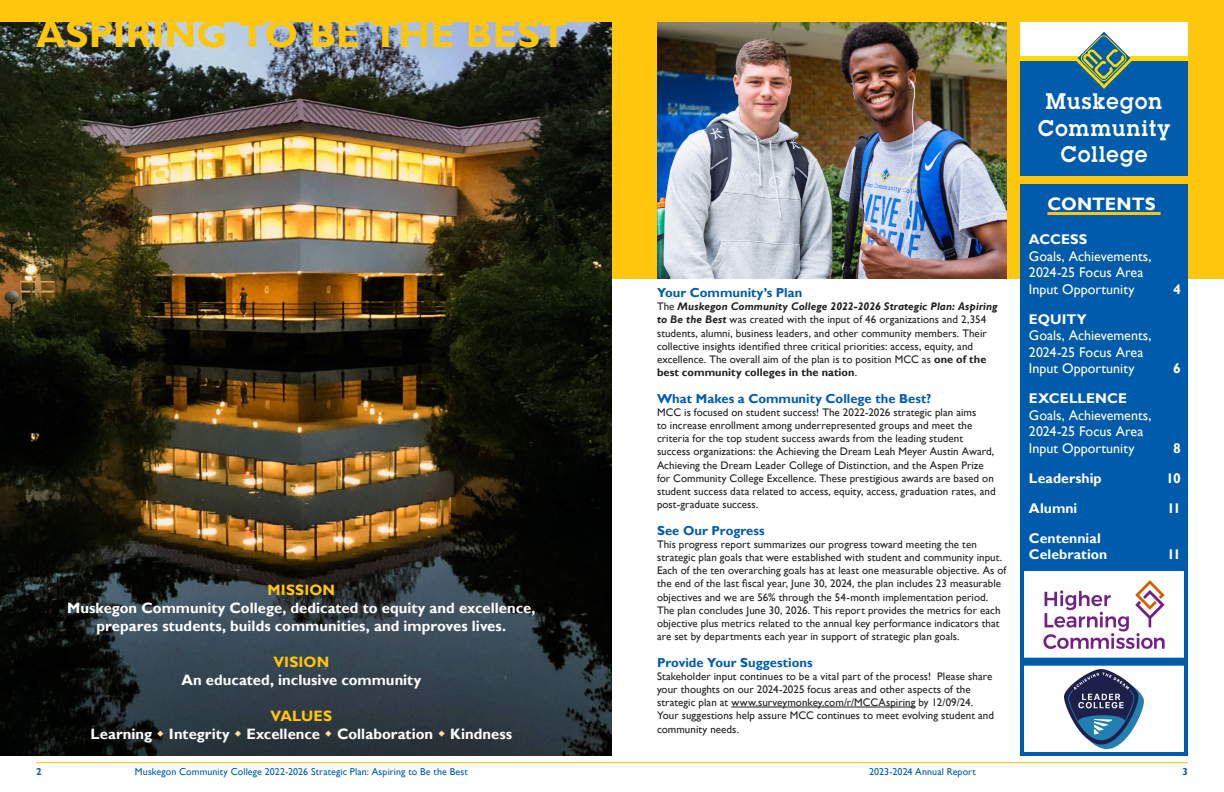
<style>
.page{position:relative;width:1224px;height:792px;background:#fff}
.page>*{position:absolute;margin:0;border:0;box-sizing:border-box;transform-origin:0 0}
.t1{font:700 38px "Gill Sans";color:#fec60d}
.t2{font:600 22.1px/26.5px "Lubalin Graph Std";letter-spacing:.065em;color:#fff;text-align:center;scale:.95 1}
.t3{font:700 18px "Gill Sans";letter-spacing:-.005em;color:#fff}
.t4{font:700 15px/18px "Gill Sans";color:#fff;text-align:center}
.t5{font:700 15px "Gill Sans";letter-spacing:.01em;color:#fec60d}
.t6{font:14px/16.5px "Gill Sans";color:#fff}
.t7{font:700 14px/16.5px "Gill Sans";color:#fff}
.t8{font:700 13px "Gill Sans";color:#005baa}
.t9{font:11px/13.2px "Gill Sans";letter-spacing:.005em;color:#231f20}
.t10{font:10px "Gill Sans";letter-spacing:.01em;color:#005baa}
.t11{font:700 10px "Gill Sans";color:#005baa}
.s1{font-weight:700;font-style:italic}
.s2{font-weight:700}
</style>
<div class="page">
<hr style="left:36px;top:762px;width:1152px;height:1px;background:#ffc500">
<div style="left:0;top:0;width:1224px;height:279px;background:#fec60d"></div>
<img style="left:657px;top:22px;width:349px;height:257px">
<div style="left:1020px;top:184px;width:168px;height:572px;background:#005baa"></div>
<img style="left:0;top:22px;width:612px;height:734px">
<hr style="left:1047px;top:212px;width:114px;height:3px;background:#fec60d">
<div style="left:1022px;top:664px;width:164px;height:90px;background:#fff"></div>
<img style="left:1065px;top:669px;width:78px;height:79px">
<div style="left:1020px;top:662px;width:168px;height:94px;border:4px solid #005baa"></div>
<img style="left:1025px;top:572px;width:158px;height:85px">
<div style="left:1020px;top:567px;width:168px;height:95px;border:4px solid #005baa"></div>
<hr style="left:731px;top:707px;width:184px;height:1px;background:#231f20">
<div style="left:1020px;top:22px;width:168px;height:154px;background:#fff"></div>
<div style="left:1020px;top:61px;width:168px;height:115px;background:#015dab"></div>
<hr style="left:1020px;top:57px;width:168px;height:4px;background:#ffdc01">
<svg style="left:1075px;top:32px;width:57px;height:57px"></svg>
<svg style="left:158px;top:730px;width:6px;height:6px"></svg>
<svg style="left:235px;top:730px;width:6px;height:6px"></svg>
<svg style="left:326px;top:730px;width:6px;height:6px"></svg>
<svg style="left:439px;top:730px;width:6px;height:6px"></svg>
<p class="t1" style="left:36px;top:11px;width:533px">ASPIRING TO BE THE BEST</p>
<p class="t5" style="left:268px;top:581px;width:69px">MISSION</p>
<p class="t4" style="left:67px;top:599px;width:470px">Muskegon Community College, dedicated to equity and excellence, prepares students, builds communities, and improves lives.</p>
<p class="t5" style="left:273px;top:653px;width:57px">VISION</p>
<p class="t4" style="left:181px;top:671px;width:241px">An educated, inclusive community</p>
<p class="t5" style="left:271px;top:707px;width:63px">VALUES</p>
<p class="t4" style="left:91px;top:725px;width:423px">Learning Integrity Excellence Collaboration Kindness</p>
<p class="t8" style="left:657px;top:285px;width:147px">Your Community’s Plan</p>
<p class="t9" style="left:657px;top:300px;width:342px">The <span class="s1">Muskegon Community College 2022-2026 Strategic Plan: Aspiring to Be the Best</span> was created with the input of 46 organizations and 2,354 students, alumni, business leaders, and other community members. Their collective insights identified three critical priorities: access, equity, and excellence. The overall aim of the plan is to position MCC as <span class="s2">one of the best community colleges in the nation</span>.</p>
<p class="t8" style="left:657px;top:390px;width:276px">What Makes a Community College the Best?</p>
<p class="t9" style="left:657px;top:406px;width:340px">MCC is focused on student success! The 2022-2026 strategic plan aims<br>to increase enrollment among underrepresented groups and meet the criteria for the top student success awards from the leading student success organizations: the Achieving the Dream Leah Meyer Austin Award, Achieving the Dream Leader College of Distinction, and the Aspen Prize for Community College Excellence. These prestigious awards are based on student success data related to access, equity, access, graduation rates, and post-graduate success.</p>
<p class="t8" style="left:657px;top:522px;width:109px">See Our Progress</p>
<p class="t9" style="left:657px;top:538px;width:351px">This progress report summarizes our progress toward meeting the ten strategic plan goals that were established with student and community input.<br>Each of the ten overarching goals has at least one measurable objective. As of the end of the last fiscal year, June 30, 2024, the plan includes 23 measurable objectives and we are 56% through the 54-month implementation period.<br>The plan concludes June 30, 2026. This report provides the metrics for each objective plus metrics related to the annual key performance indicators that are set by departments each year in support of strategic plan goals.</p>
<p class="t8" style="left:657px;top:654px;width:157px">Provide Your Suggestions</p>
<p class="t9" style="left:657px;top:670px;width:339px">Stakeholder input continues to be a vital part of the process! Please share your thoughts on our 2024-2025 focus areas and other aspects of the strategic plan at www.surveymonkey.com/r/MCCAspiring by 12/09/24.<br>Your suggestions help assure MCC continues to meet evolving student and community needs.</p>
<p class="t2" style="left:1038px;top:88px;width:140px">Muskegon<br>Community<br>College</p>
<p class="t3" style="left:1047px;top:193px;width:110px">CONTENTS</p>
<p class="t7" style="left:1029px;top:231px;width:60px">ACCESS</p>
<p class="t6" style="left:1029px;top:248px;width:124px">Goals, Achievements,</p>
<p class="t6" style="left:1029px;top:264px;width:116px">2024-25 Focus Area<br>Input Opportunity</p>
<p class="t7" style="left:1029px;top:311px;width:59px">EQUITY</p>
<p class="t6" style="left:1029px;top:327px;width:124px">Goals, Achievements,</p>
<p class="t6" style="left:1029px;top:344px;width:116px">2024-25 Focus Area<br>Input Opportunity</p>
<p class="t6" style="left:1029px;top:390px;width:124px"><span class="s2">EXCELLENCE<br></span>Goals, Achievements,</p>
<p class="t6" style="left:1029px;top:423px;width:116px">2024-25 Focus Area<br>Input Opportunity</p>
<p class="t7" style="left:1173px;top:281px;width:9px">4</p>
<p class="t7" style="left:1173px;top:360px;width:9px">6</p>
<p class="t7" style="left:1173px;top:440px;width:9px">8</p>
<p class="t7" style="left:1029px;top:470px;width:74px">Leadership</p>
<p class="t7" style="left:1166px;top:470px;width:16px">10</p>
<p class="t7" style="left:1029px;top:500px;width:50px">Alumni</p>
<p class="t7" style="left:1167px;top:500px;width:15px">11</p>
<p class="t7" style="left:1029px;top:530px;width:80px">Centennial<br>Celebration</p>
<p class="t7" style="left:1167px;top:546px;width:15px">11</p>
<p class="t11" style="left:36px;top:765px;width:7px">2</p>
<p class="t10" style="left:135px;top:766px;width:334px">Muskegon Community College 2022-2026 Strategic Plan: Aspiring to Be the Best</p>
<p class="t10" style="left:869px;top:766px;width:108px">2023-2024 Annual Report</p>
<p class="t11" style="left:1182px;top:765px;width:7px">3</p>
</div>
